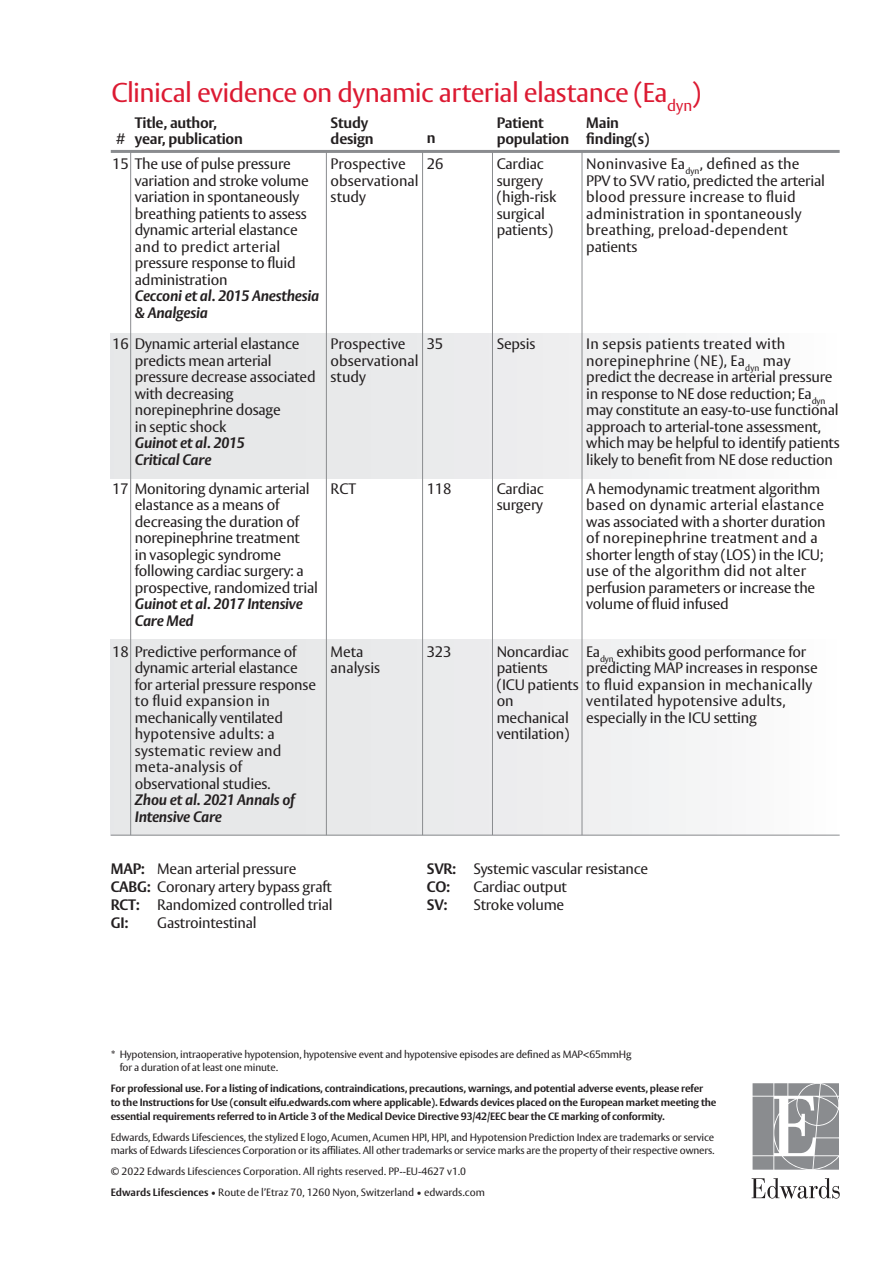
<style>
.page{position:relative;width:893px;height:1263px;background:#fff}
.page>*{position:absolute;margin:0;border:0;box-sizing:border-box;transform-origin:0 0}
.t1{font:27px "Vesta Std";letter-spacing:-.02em;color:#dc1a32}
.t2{font:15px/16.5px "Vesta Std";letter-spacing:-.015em;color:#231f20}
.t3{font:15px/16.5px "Vesta Std";letter-spacing:.015em;color:#231f20}
.t4{font:italic 700 15px/16.5px "Vesta Std";letter-spacing:-.015em;color:#231f20}
.t5{font:700 15px/16.5px "Vesta Std";letter-spacing:-.015em;color:#231f20}
.t6{font:10.5px/13.5px "Vesta Std";letter-spacing:-.015em;color:#231f20}
.t7{font:700 10.5px/13.5px "Vesta Std";letter-spacing:-.015em;color:#231f20}
.s1{font-weight:700}
</style>
<div class="page">
<hr style="left:111px;top:150px;width:729px;height:3px;background:#8a8c8f">
<div style="left:111px;top:639px;width:729px;height:196px;background:linear-gradient(to right,#e2e3e4,#f9f9f9)"></div>
<div style="left:111px;top:333px;width:729px;height:145px;background:linear-gradient(to right,#e2e3e4,#f9f9f9)"></div>
<hr style="left:130px;top:150px;width:1px;height:685px;background:#8a8c8f">
<hr style="left:326px;top:150px;width:1px;height:685px;background:#8a8c8f">
<hr style="left:422px;top:150px;width:1px;height:685px;background:#8a8c8f">
<hr style="left:492px;top:150px;width:1px;height:685px;background:#8a8c8f">
<hr style="left:582px;top:150px;width:1px;height:685px;background:#8a8c8f">
<hr style="left:111px;top:835px;width:729px;height:1px;background:#8a8c8f">
<svg style="left:753px;top:1083px;width:86px;height:87px"></svg>
<svg style="left:752px;top:1178px;width:88px;height:21px"></svg>
<h1 class="t1" style="left:111px;top:77px;width:591px">Clinical evidence on dynamic arterial elastance (Ea<sub>dyn</sub>)</h1>
<p class="t5" style="left:331px;top:114px;width:44px">Study design</p>
<p class="t5" style="left:135px;top:114px;width:110px">Title, author, year, publication</p>
<p class="t5" style="left:497px;top:114px;width:74px">Patient population</p>
<p class="t5" style="left:586px;top:114px;width:65px">Main finding(s)</p>
<p class="t5" style="left:116px;top:131px;width:10px">#</p>
<p class="t5" style="left:427px;top:129px;width:10px">n</p>
<p class="t2" style="left:135px;top:156px;width:175px;text-indent:-23px">15 The use of pulse pressure variation and stroke volume variation in spontaneously breathing patients to assess dynamic arterial elastance and to predict arterial pressure response to fluid administration</p>
<p class="t4" style="left:135px;top:288px;width:186px">Cecconi et al. 2015 Anesthesia &amp; Analgesia</p>
<p class="t2" style="left:135px;top:335px;width:182px;text-indent:-23px">16 Dynamic arterial elastance predicts mean arterial pressure decrease associated with decreasing norepinephrine dosage<br>in septic shock</p>
<p class="t4" style="left:135px;top:434px;width:111px">Guinot et al. 2015<br>Critical Care</p>
<p class="t2" style="left:135px;top:480px;width:185px;text-indent:-23px">17 Monitoring dynamic arterial elastance as a means of decreasing the duration of norepinephrine treatment<br>in vasoplegic syndrome following cardiac surgery: a prospective, randomized trial</p>
<p class="t4" style="left:135px;top:596px;width:170px">Guinot et al. 2017 Intensive<br>Care Med</p>
<p class="t2" style="left:135px;top:643px;width:183px;text-indent:-23px">18 Predictive performance of dynamic arterial elastance for arterial pressure response to fluid expansion in mechanically ventilated hypotensive adults: a systematic review and meta-analysis of observational studies.</p>
<p class="t4" style="left:135px;top:792px;width:162px">Zhou et al. 2021 Annals of<br>Intensive Care</p>
<p class="t2" style="left:331px;top:156px;width:89px">Prospective observational study</p>
<p class="t2" style="left:427px;top:156px;width:18px">26</p>
<p class="t2" style="left:497px;top:156px;width:61px">Cardiac surgery (high-risk surgical patients)</p>
<p class="t3" style="left:586px;top:156px;width:240px">Noninvasive Ea<sub>dyn</sub>, defined as the<br>PPV to SVV ratio, predicted the arterial blood pressure increase to fluid administration in spontaneously breathing, preload-dependent patients</p>
<p class="t2" style="left:331px;top:335px;width:89px">Prospective observational study</p>
<p class="t2" style="left:427px;top:335px;width:18px">35</p>
<p class="t2" style="left:497px;top:335px;width:40px">Sepsis</p>
<p class="t2" style="left:586px;top:335px;width:255px">In sepsis patients treated with norepinephrine (NE), Ea<sub>dyn</sub> may<br>predict the decrease in arterial pressure in response to NE dose reduction; Ea<sub>dyn </sub>may constitute an easy-to-use functional approach to arterial-tone assessment, which may be helpful to identify patients likely to benefit from NE dose reduction</p>
<p class="t2" style="left:331px;top:480px;width:27px">RCT</p>
<p class="t2" style="left:427px;top:480px;width:26px">118</p>
<p class="t2" style="left:497px;top:480px;width:49px">Cardiac surgery</p>
<p class="t2" style="left:586px;top:480px;width:241px">A hemodynamic treatment algorithm based on dynamic arterial elastance was associated with a shorter duration of norepinephrine treatment and a shorter length of stay (LOS) in the ICU; use of the algorithm did not alter perfusion parameters or increase the volume of fluid infused</p>
<p class="t2" style="left:331px;top:643px;width:51px">Meta analysis</p>
<p class="t2" style="left:427px;top:643px;width:26px">323</p>
<p class="t2" style="left:497px;top:643px;width:83px">Noncardiac patients (ICU patients on mechanical ventilation)</p>
<p class="t2" style="left:586px;top:643px;width:233px">Ea<sub>dyn</sub> exhibits good performance for predicting MAP increases in response to fluid expansion in mechanically ventilated hypotensive adults, especially in the ICU setting</p>
<p class="t2" style="left:111px;top:859px;width:223px;line-height:18px"><span class="s1">MAP:</span> Mean arterial pressure<br><span class="s1">CABG:</span> Coronary artery bypass graft<br><span class="s1">RCT:</span> Randomized controlled trial<br><span class="s1">GI:</span></p>
<p class="t2" style="left:157px;top:914px;width:101px">Gastrointestinal</p>
<p class="t2" style="left:427px;top:859px;width:223px;line-height:18px"><span class="s1">SVR:</span> Systemic vascular resistance<br><span class="s1">CO:</span></p>
<p class="t2" style="left:473px;top:878px;width:95px">Cardiac output</p>
<p class="t5" style="left:427px;top:896px;width:22px">SV:</p>
<p class="t2" style="left:473px;top:896px;width:92px">Stroke volume</p>
<p class="t6" style="left:120px;top:1047px;width:513px;text-indent:-9px">* Hypotension, intraoperative hypotension, hypotensive event and hypotensive episodes are defined as MAP&lt;65mmHg for a duration of at least one minute.</p>
<p class="t7" style="left:111px;top:1082px;width:607px">For professional use. For a listing of indications, contraindications, precautions, warnings, and potential adverse events, please refer<br>to the Instructions for Use (consult eifu.edwards.com where applicable). Edwards devices placed on the European market meeting the essential requirements referred to in Article 3 of the Medical Device Directive 93/42/EEC bear the CE marking of conformity.</p>
<p class="t6" style="left:111px;top:1130px;width:605px">Edwards, Edwards Lifesciences, the stylized E logo, Acumen, Acumen HPI, HPI, and Hypotension Prediction Index are trademarks or service marks of Edwards Lifesciences Corporation or its affiliates. All other trademarks or service marks are the property of their respective owners.</p>
<p class="t6" style="left:111px;top:1161px;width:376px;line-height:21px">© 2022 Edwards Lifesciences Corporation. All rights reserved. PP--EU-4627 v1.0<br><span class="s1">Edwards Lifesciences</span> • Route de l’Etraz 70, 1260 Nyon, Switzerland • edwards.com</p>
</div>
